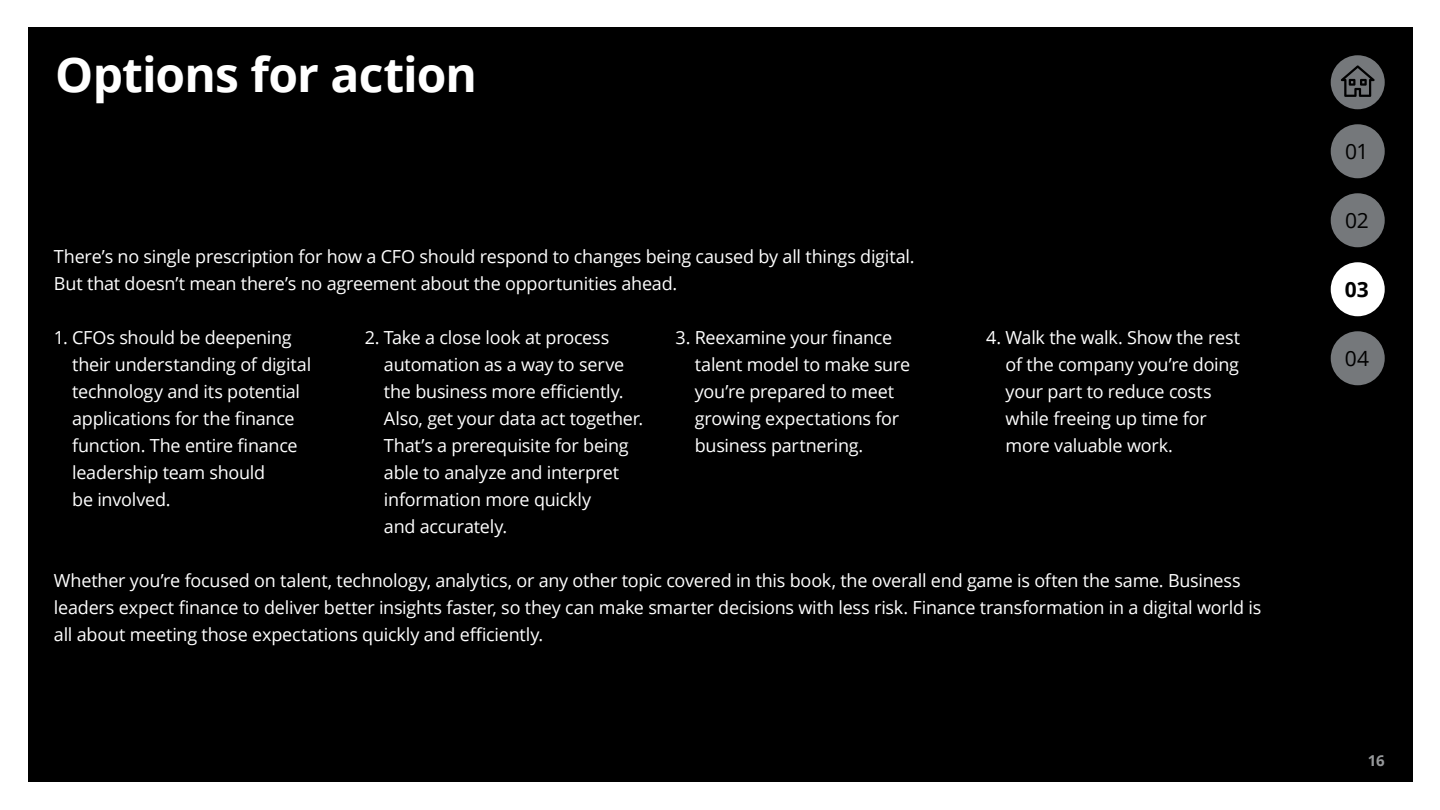
<style>
.page{position:relative;width:1440px;height:810px;background:#fff}
.page>*{position:absolute;margin:0;border:0;box-sizing:border-box;transform-origin:0 0}
.t1{font:700 48px "Open Sans";letter-spacing:-.02em;color:#fff}
.t2{font:21px "Open Sans";color:#000}
.t3{font:700 21px "Open Sans";color:#000}
.t4{font:18px/27px "Open Sans";letter-spacing:-.015em;color:#fff}
.t5{font:700 15px "Open Sans";color:#97999b}
</style>
<div class="page">
<div style="left:28px;top:28px;width:1384px;height:754px;background:#000"></div>
<div style="left:1331px;top:331px;width:54px;height:54px;background:#75787b;border-radius:50%"></div>
<div style="left:1331px;top:262px;width:54px;height:54px;background:#fff;border-radius:50%"></div>
<div style="left:1331px;top:193px;width:54px;height:54px;background:#75787b;border-radius:50%"></div>
<div style="left:1331px;top:124px;width:54px;height:54px;background:#75787b;border-radius:50%"></div>
<svg style="left:1331px;top:55px;width:54px;height:54px"></svg>
<h1 class="t1" style="left:55px;top:41px;width:423px">Options for action</h1>
<p class="t4" style="left:54px;top:242px;width:862px">There’s no single prescription for how a CFO should respond to changes being caused by all things digital.<br>But that doesn’t mean there’s no agreement about the opportunities ahead.</p>
<p class="t4" style="left:72px;top:323px;width:241px;text-indent:-18px">1. CFOs should be deepening their understanding of digital technology and its potential applications for the finance function. The entire finance leadership team should<br>be involved.</p>
<p class="t4" style="left:384px;top:323px;width:261px;text-indent:-19px">2. Take a close look at process automation as a way to serve the business more efficiently.<br>Also, get your data act together.<br>That’s a prerequisite for being able to analyze and interpret information more quickly<br>and accurately.</p>
<p class="t4" style="left:695px;top:323px;width:217px;text-indent:-19px">3. Reexamine your finance talent model to make sure you’re prepared to meet growing expectations for business partnering.</p>
<p class="t4" style="left:1006px;top:323px;width:236px;text-indent:-19px">4. Walk the walk. Show the rest of the company you’re doing your part to reduce costs while freeing up time for more valuable work.</p>
<p class="t4" style="left:54px;top:566px;width:1209px">Whether you’re focused on talent, technology, analytics, or any other topic covered in this book, the overall end game is often the same. Business leaders expect finance to deliver better insights faster, so they can make smarter decisions with less risk. Finance transformation in a digital world is all about meeting those expectations quickly and efficiently.</p>
<p class="t2" style="left:1345px;top:137px;width:25px">01</p>
<p class="t2" style="left:1345px;top:206px;width:25px">02</p>
<p class="t3" style="left:1345px;top:275px;width:25px">03</p>
<p class="t2" style="left:1345px;top:344px;width:26px">04</p>
<p class="t5" style="left:1368px;top:750px;width:18px">16</p>
</div>
